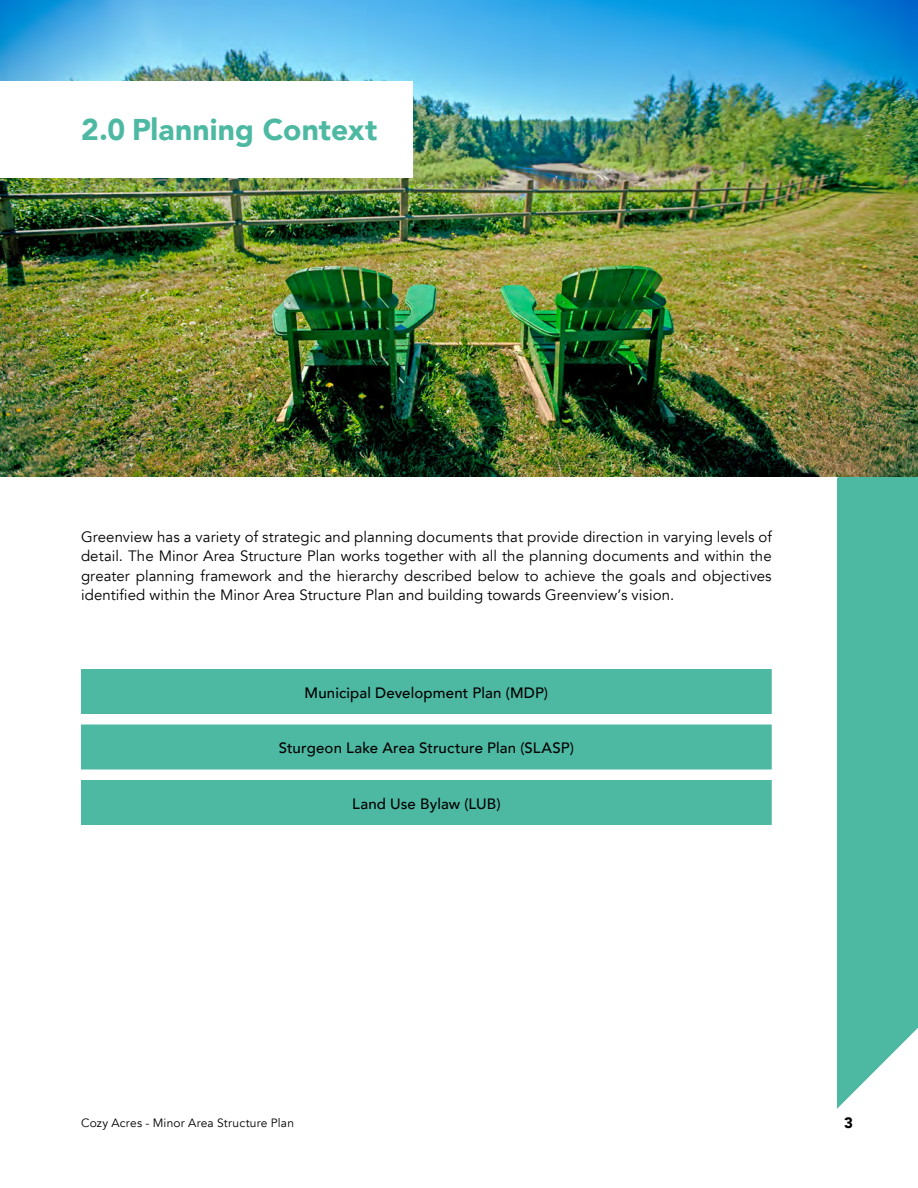
<style>
.page{position:relative;width:918px;height:1188px;background:#fff}
.page>*{position:absolute;margin:0;border:0;box-sizing:border-box;transform-origin:0 0}
.t1{font:900 30px "Avenir";letter-spacing:.005em;color:#4eb9a3}
.t2{font:15px/19.5px "Avenir";letter-spacing:.005em;color:#000;text-align:justify}
.t3{font:500 15px "Avenir";letter-spacing:.01em;color:#000}
.t4{font:900 15px "Avenir";color:#000}
.t5{font:12px "Avenir";letter-spacing:.015em;color:#000}
</style>
<div class="page">
<div style="left:837px;top:478px;width:81px;height:710px;background:#4eb9a3"></div>
<img style="left:0;top:0;width:918px;height:477px">
<div style="left:0;top:81px;width:413px;height:96px;background:#fff"></div>
<div style="left:81px;top:669px;width:691px;height:45px;background:#4eb9a3"></div>
<div style="left:81px;top:724px;width:691px;height:46px;background:#4eb9a3"></div>
<div style="left:81px;top:780px;width:691px;height:45px;background:#4eb9a3"></div>
<svg style="left:837px;top:1028px;width:81px;height:160px"></svg>
<h1 class="t1" style="left:81px;top:103px;width:298px">2.0 Planning Context</h1>
<p class="t2" style="left:81px;top:527px;width:692px">Greenview has a variety of strategic and planning documents that provide direction in varying levels of detail. The Minor Area Structure Plan works together with all the planning documents and within the greater planning framework and the hierarchy described below to achieve the goals and objectives identified within the Minor Area Structure Plan and building towards Greenview’s vision.</p>
<p class="t3" style="left:305px;top:679px;width:245px">Municipal Development Plan (MDP)</p>
<p class="t3" style="left:279px;top:735px;width:296px">Sturgeon Lake Area Structure Plan (SLASP)</p>
<p class="t3" style="left:352px;top:790px;width:150px">Land Use Bylaw (LUB)</p>
<p class="t5" style="left:81px;top:1115px;width:215px">Cozy Acres - Minor Area Structure Plan</p>
<p class="t4" style="left:844px;top:1110px;width:10px">3</p>
</div>
